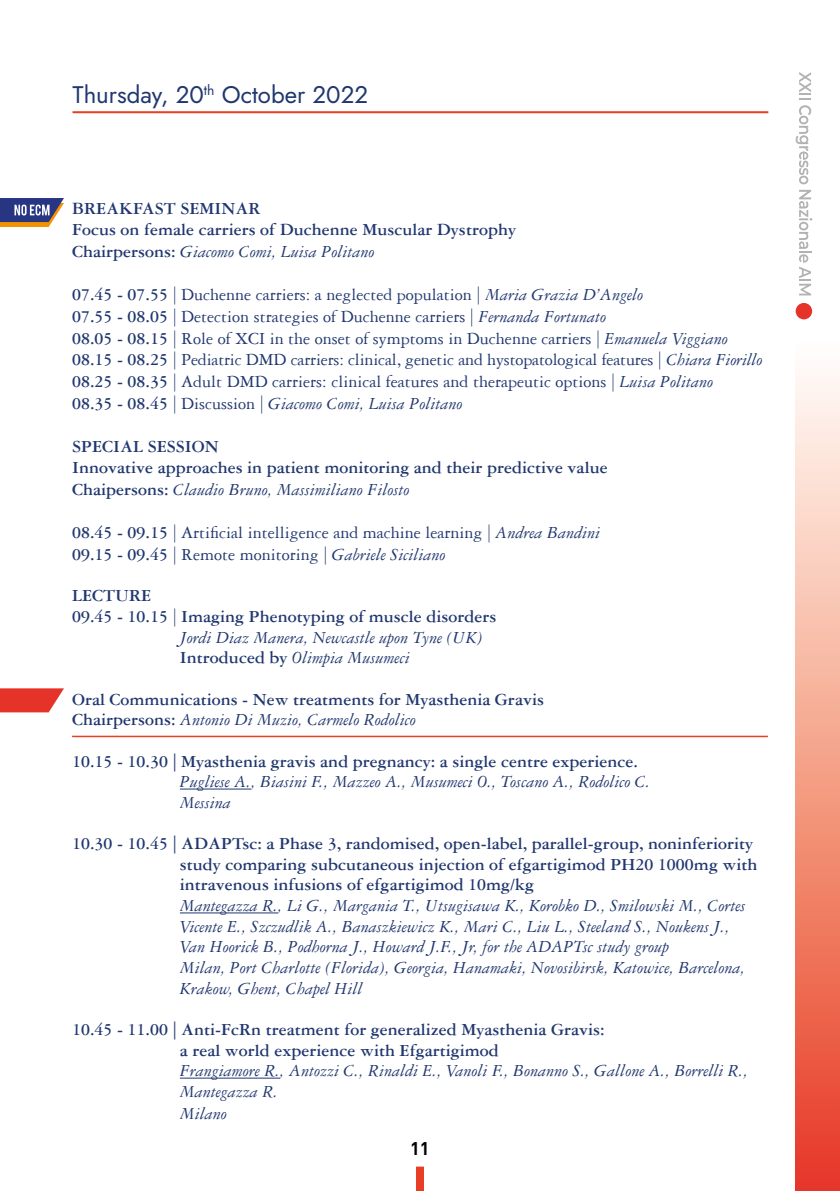
<style>
.page{position:relative;width:840px;height:1191px;background:#fff}
.page>*{position:absolute;margin:0;border:0;box-sizing:border-box;transform-origin:0 0}
.t1{font:24px "Jost";color:#20376f}
.t2{font:700 18px/21.6px "Garamond Three LT";color:#20376f}
.t3{font:18px/21.6px "Garamond Three LT";color:#20376f}
.t4{font:italic 18px/20.6px "Garamond Three LT";color:#20376f}
.t5{font:700 18px "DIN";color:#000}
.s1{font-weight:400;font-style:italic}
.s2{font-weight:700}
.s3{font-style:italic}
.s4{font-weight:400}
.s5{font-weight:700;font-style:normal}
</style>
<div class="page">
<div style="left:416px;top:1166px;width:8px;height:25px;background:#e73e25"></div>
<div style="left:795px;top:303px;width:16px;height:16px;background:#e63329;border-radius:50%"></div>
<div style="left:795px;top:340px;width:44px;height:851px;background:linear-gradient(to bottom,#fffff8,#e73a1f)"></div>
<svg style="left:795px;top:72px;width:15px;height:112px"></svg>
<svg style="left:799px;top:190px;width:12px;height:105px"></svg>
<hr style="left:180px;top:788px;width:71px;height:1px;background:#20376f">
<hr style="left:180px;top:912px;width:98px;height:1px;background:#20376f">
<hr style="left:180px;top:1077px;width:100px;height:1px;background:#20376f">
<hr style="left:72px;top:111px;width:695px;height:2px;background:#e73e25">
<svg style="left:0;top:688px;width:64px;height:24px;background:#e94d45"></svg>
<hr style="left:72px;top:735px;width:695px;height:2px;background:#e73e25">
<svg style="left:0;top:198px;width:64px;height:29px"></svg>
<h1 class="t1" style="left:72px;top:79px;width:297px">Thursday, 20<sup>th</sup> October 2022</h1>
<p class="t2" style="left:72px;top:197px;width:445px">BREAKFAST SEMINAR<br>Focus on female carriers of Duchenne Muscular Dystrophy<br>Chairpersons: <span class="s1">Giacomo Comi, Luisa Politano</span></p>
<p class="t3" style="left:72px;top:284px;width:691px"><span class="s2">07.45 - 07.55</span> | Duchenne carriers: a neglected population | <span class="s3">Maria Grazia D’Angelo<br></span><span class="s2">07.55 - 08.05</span> | Detection strategies of Duchenne carriers | <span class="s3">Fernanda Fortunato<br></span><span class="s2">08.05 - 08.15</span> | Role of XCI in the onset of symptoms in Duchenne carriers | <span class="s3">Emanuela Viggiano </span><span class="s2">08.15 - 08.25</span> | Pediatric DMD carriers: clinical, genetic and hystopatological features | <span class="s3">Chiara Fiorillo </span><span class="s2">08.25 - 08.35</span> | Adult DMD carriers: clinical features and therapeutic options | <span class="s3">Luisa Politano<br></span><span class="s2">08.35 - 08.45</span> | Discussion | <span class="s3">Giacomo Comi, Luisa Politano</span></p>
<p class="t2" style="left:72px;top:435px;width:537px">SPECIAL SESSION<br>Innovative approaches in patient monitoring and their predictive value<br>Chaipersons: <span class="s1">Claudio Bruno, Massimiliano Filosto</span></p>
<p class="t3" style="left:72px;top:522px;width:529px"><span class="s2">08.45 - 09.15</span> | Artificial intelligence and machine learning | <span class="s3">Andrea Bandini<br></span><span class="s2">09.15 - 09.45</span> | Remote monitoring | <span class="s3">Gabriele Siciliano</span></p>
<p class="t2" style="left:72px;top:585px;width:81px">LECTURE</p>
<p class="t2" style="left:72px;top:606px;width:426px">09.45 - 10.15 <span class="s4">|</span> Imaging Phenotyping of muscle disorders</p>
<p class="t4" style="left:180px;top:627px;width:304px">Jordi Diaz Manera, Newcastle upon Tyne (UK)</p>
<p class="t4" style="left:180px;top:648px;width:231px"><span class="s5">Introduced by</span> Olimpia Musumeci</p>
<p class="t2" style="left:72px;top:689px;width:473px;line-height:20.6px">Oral Communications - New treatments for Myasthenia Gravis<br>Chairpersons: <span class="s1">Antonio Di Muzio, Carmelo Rodolico</span></p>
<p class="t2" style="left:72px;top:750px;width:567px">10.15 - 10.30 | Myasthenia gravis and pregnancy: a single centre experience.</p>
<p class="t4" style="left:180px;top:771px;width:472px">Pugliese A., Biasini F., Mazzeo A., Musumeci O., Toscano A., Rodolico C.<br>Messina</p>
<p class="t2" style="left:180px;top:833px;width:579px;line-height:20.6px;text-indent:-108px">10.30 - 10.45 | ADAPTsc: a Phase 3, randomised, open-label, parallel-group, noninferiority study comparing subcutaneous injection of efgartigimod PH20 1000mg with intravenous infusions of efgartigimod 10mg/kg</p>
<p class="t4" style="left:180px;top:895px;width:566px">Mantegazza R., Li G., Margania T., Utsugisawa K., Korobko D., Smilowski M., Cortes Vicente E., Szczudlik A., Banaszkiewicz K., Mari C., Liu L., Steeland S., Noukens J., Van Hoorick B., Podhorna J., Howard J.F., Jr, for the ADAPTsc study group<br>Milan, Port Charlotte (Florida), Georgia, Hanamaki, Novosibirsk, Katowice, Barcelona, Krakow, Ghent, Chapel Hill</p>
<p class="t2" style="left:72px;top:1019px;width:533px;line-height:20.6px;text-align:center">10.45 - 11.00 | Anti-FcRn treatment for generalized Myasthenia Gravis: a real world experience with Efgartigimod</p>
<p class="t4" style="left:180px;top:1060px;width:569px;line-height:21.2px">Frangiamore R., Antozzi C., Rinaldi E., Vanoli F., Bonanno S., Gallone A., Borrelli R.,<br>Mantegazza R.<br>Milano</p>
<p class="t5" style="left:410px;top:1136px;width:21px">11</p>
</div>
